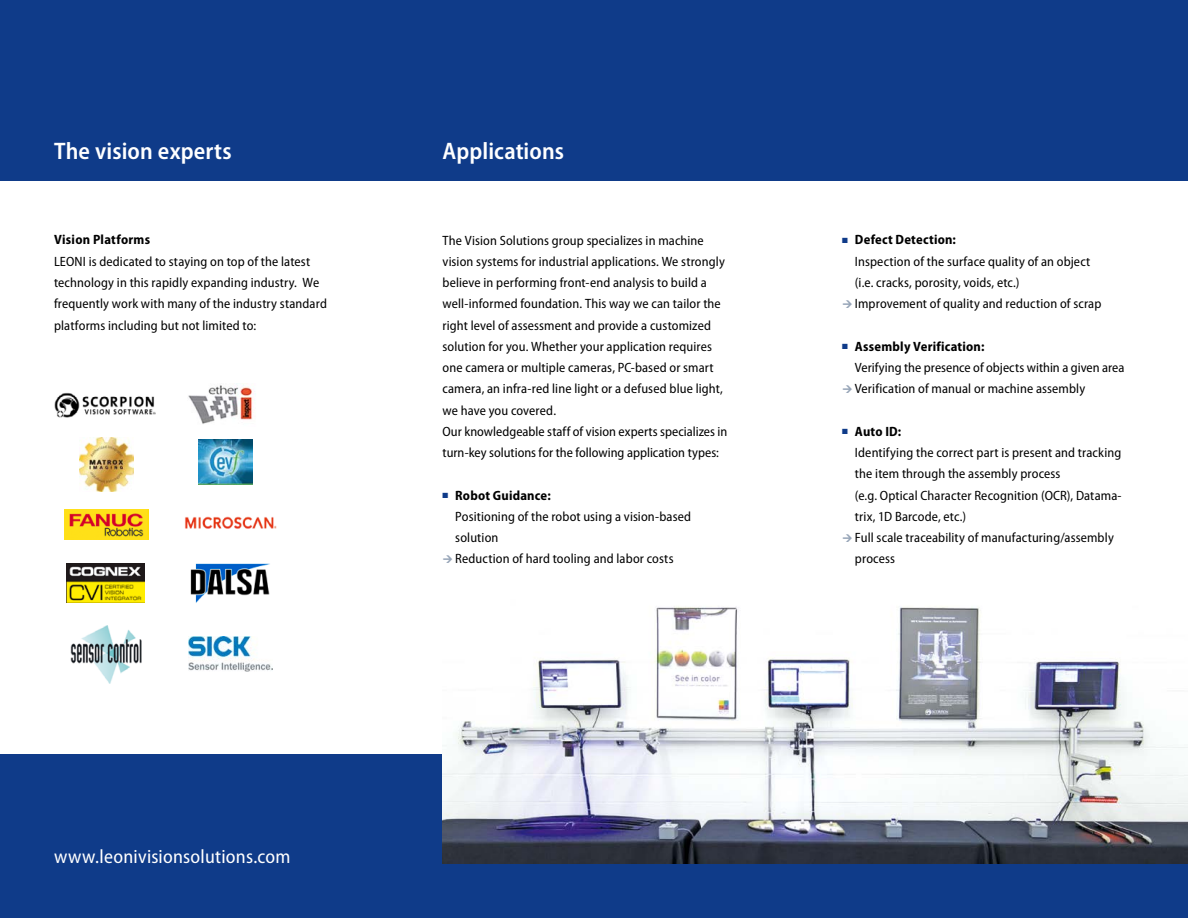
<style>
.page{position:relative;width:1188px;height:918px;background:#fff}
.page>*{position:absolute;margin:0;border:0;box-sizing:border-box;transform-origin:0 0}
.t1{font:600 semi-condensed 24px "Myriad Pro";letter-spacing:.005em;color:#fff}
.t2{font:semi-condensed 19.5px "Myriad Pro";letter-spacing:.015em;color:#fff}
.t3{font:semi-condensed 13.5px/21.3px "Myriad Pro";letter-spacing:.01em;color:#000}
.t4{font:700 semi-condensed 13.5px "Myriad Pro";letter-spacing:.02em;color:#000}
.s1{color:#0f3b89}
.s2{font-weight:700}
</style>
<div class="page">
<div style="left:0;top:755px;width:1188px;height:163px;background:#0f3b89"></div>
<div style="left:0;top:0;width:1188px;height:181px;background:#0f3b89"></div>
<img style="left:442px;top:606px;width:746px;height:257px">
<img style="left:188px;top:385px;width:67px;height:39px">
<img style="left:198px;top:439px;width:54px;height:46px">
<img style="left:185px;top:516px;width:92px;height:13px">
<img style="left:54px;top:392px;width:101px;height:26px">
<img style="left:80px;top:438px;width:53px;height:53px">
<img style="left:190px;top:563px;width:80px;height:40px">
<img style="left:67px;top:563px;width:77px;height:39px">
<img style="left:189px;top:637px;width:84px;height:34px">
<img style="left:70px;top:626px;width:72px;height:57px">
<img style="left:64px;top:509px;width:85px;height:30px">
<h1 class="t1" style="left:54px;top:136px;width:179px">The vision experts</h1>
<h1 class="t1" style="left:443px;top:136px;width:123px">Applications</h1>
<p class="t4" style="left:54px;top:231px;width:98px">Vision Platforms</p>
<p class="t3" style="left:54px;top:250px;width:274px">LEONI is dedicated to staying on top of the latest technology in this rapidly expanding industry. We frequently work with many of the industry standard platforms including but not limited to:</p>
<h2 class="t2" style="left:54px;top:845px;width:238px">www.leonivisionsolutions.com</h2>
<p class="t3" style="left:443px;top:229px;width:286px">The Vision Solutions group specializes in machine vision systems for industrial applications. We strongly believe in performing front-end analysis to build a well-informed foundation. This way we can tailor the right level of assessment and provide a customized solution for you. Whether your application requires one camera or multiple cameras, PC-based or smart camera, an infra-red line light or a defused blue light, we have you covered.<br>Our knowledgeable staff of vision experts specializes in turn-key solutions for the following application types:</p>
<p class="t3" style="left:455px;top:484px;width:237px;text-indent:-13px"><span class="s1">■</span> <span class="s2">Robot Guidance:<br></span>Positioning of the robot using a vision-based solution<br>Reduction of hard tooling and labor costs</p>
<p class="t3" style="left:855px;top:229px;width:248px;text-indent:-13px"><span class="s1">■</span> <span class="s2">Defect Detection:<br></span>Inspection of the surface quality of an object (i.e. cracks, porosity, voids, etc.)<br>Improvement of quality and reduction of scrap</p>
<p class="t3" style="left:855px;top:335px;width:271px;text-indent:-13px"><span class="s1">■</span> <span class="s2">Assembly Verification:<br></span>Verifying the presence of objects within a given area<br>Verification of manual or machine assembly</p>
<p class="t3" style="left:855px;top:420px;width:268px;text-indent:-13px"><span class="s1">■</span> <span class="s2">Auto ID:<br></span>Identifying the correct part is present and tracking the item through the assembly process<br>(e.g. Optical Character Recognition (OCR), Datama&shy;trix, 1D Barcode, etc.)<br>Full scale traceability of manufacturing/assembly process</p>
</div>
